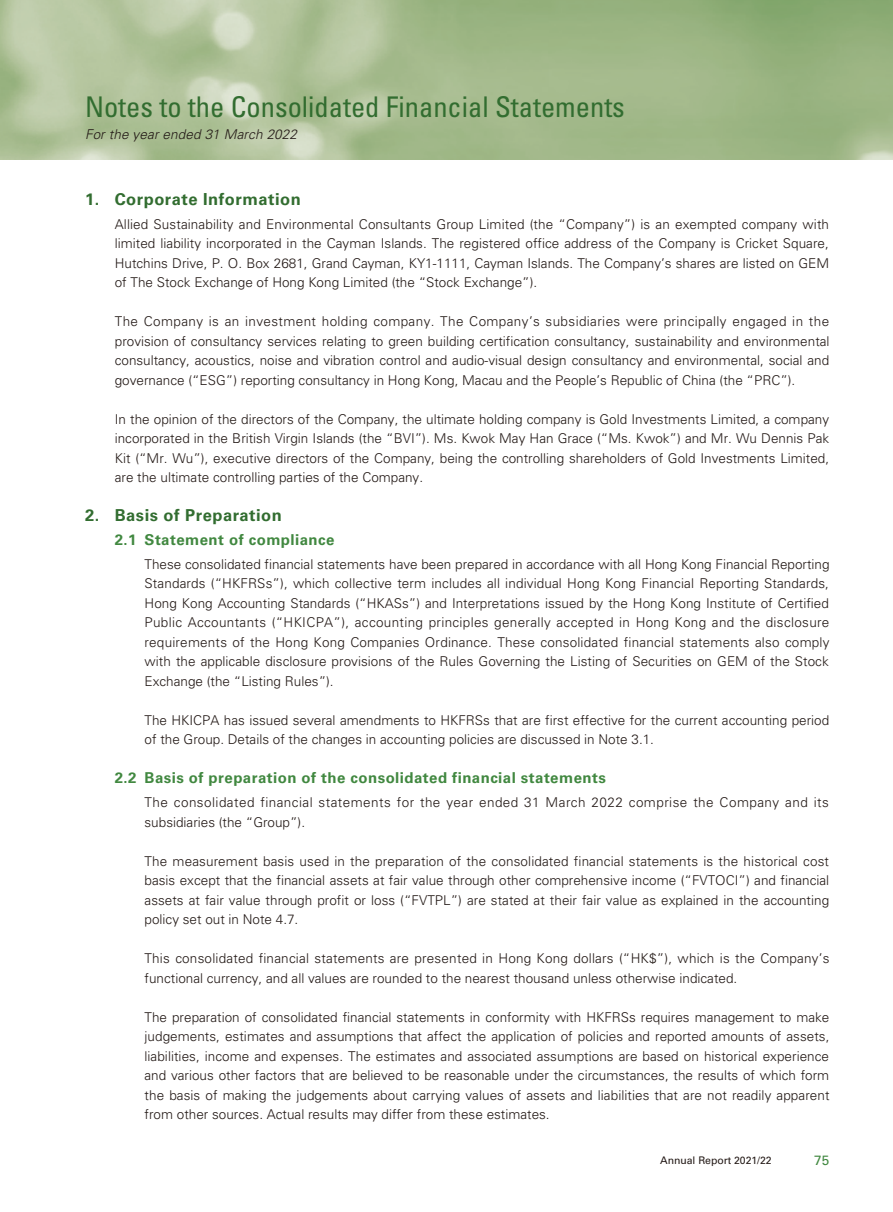
<style>
.page{position:relative;width:893px;height:1212px;background:#fff}
.page>*{position:absolute;margin:0;border:0;box-sizing:border-box;transform-origin:0 0}
.t1{font:condensed 28.5px "Univers LT Std";color:#326d30}
.t2{font:700 16.5px "Univers LT Std";letter-spacing:.03em;color:#326d30}
.t3{font:700 15px "Univers LT Std";letter-spacing:.03em;color:#418840}
.t4{font:300 13.5px/19.5px "Univers LT Std";color:#231916;text-align:justify}
.t5{font:300 13.5px/19.5px "Univers LT Std";letter-spacing:.035em;color:#231916}
.t6{font:italic 300 13.5px "Univers LT Std";letter-spacing:.01em;color:#231916}
.t7{font:13.5px "Univers LT Std";color:#418840}
.t8{font:10.5px "Univers LT Std";letter-spacing:-.005em;color:#231916}
</style>
<div class="page">
<h1 class="t1" style="left:85px;top:89px;width:541px">Notes to the Consolidated Financial Statements</h1>
<p class="t6" style="left:85px;top:126px;width:214px">For the year ended 31 March 2022</p>
<p class="t2" style="left:85px;top:190px;width:217px">1. Corporate Information</p>
<p class="t4" style="left:115px;top:214px;width:716px">Allied Sustainability and Environmental Consultants Group Limited (the “Company”) is an exempted company with limited liability incorporated in the Cayman Islands. The registered office address of the Company is Cricket Square, Hutchins Drive, P. O. Box 2681, Grand Cayman, KY1-1111, Cayman Islands. The Company’s shares are listed on GEM of The Stock Exchange of Hong Kong Limited (the “Stock Exchange”).</p>
<p class="t4" style="left:115px;top:312px;width:716px">The Company is an investment holding company. The Company’s subsidiaries were principally engaged in the provision of consultancy services relating to green building certification consultancy, sustainability and environmental consultancy, acoustics, noise and vibration control and audio-visual design consultancy and environmental, social and governance (“ESG”) reporting consultancy in Hong Kong, Macau and the People’s Republic of China (the “PRC”).</p>
<p class="t4" style="left:115px;top:409px;width:716px">In the opinion of the directors of the Company, the ultimate holding company is Gold Investments Limited, a company incorporated in the British Virgin Islands (the “BVI”). Ms. Kwok May Han Grace (“Ms. Kwok”) and Mr. Wu Dennis Pak Kit (“Mr. Wu”), executive directors of the Company, being the controlling shareholders of Gold Investments Limited, are the ultimate controlling parties of the Company.</p>
<p class="t2" style="left:85px;top:506px;width:198px">2. Basis of Preparation</p>
<p class="t3" style="left:115px;top:531px;width:221px">2.1 Statement of compliance</p>
<p class="t4" style="left:145px;top:554px;width:686px">These consolidated financial statements have been prepared in accordance with all Hong Kong Financial Reporting Standards (“HKFRSs”), which collective term includes all individual Hong Kong Financial Reporting Standards, Hong Kong Accounting Standards (“HKASs”) and Interpretations issued by the Hong Kong Institute of Certified Public Accountants (“HKICPA”), accounting principles generally accepted in Hong Kong and the disclosure requirements of the Hong Kong Companies Ordinance. These consolidated financial statements also comply with the applicable disclosure provisions of the Rules Governing the Listing of Securities on GEM of the Stock Exchange (the “Listing Rules”).</p>
<p class="t4" style="left:145px;top:710px;width:686px">The HKICPA has issued several amendments to HKFRSs that are first effective for the current accounting period of the Group. Details of the changes in accounting policies are discussed in Note 3.1.</p>
<p class="t3" style="left:115px;top:769px;width:493px">2.2 Basis of preparation of the consolidated financial statements</p>
<p class="t5" style="left:145px;top:793px;width:686px">The consolidated financial statements for the year ended 31 March 2022 comprise the Company and its subsidiaries (the “Group”).</p>
<p class="t4" style="left:145px;top:851px;width:686px">The measurement basis used in the preparation of the consolidated financial statements is the historical cost basis except that the financial assets at fair value through other comprehensive income (“FVTOCI”) and financial assets at fair value through profit or loss (“FVTPL”) are stated at their fair value as explained in the accounting policy set out in Note 4.7.</p>
<p class="t4" style="left:145px;top:948px;width:686px">This consolidated financial statements are presented in Hong Kong dollars (“HK$”), which is the Company’s functional currency, and all values are rounded to the nearest thousand unless otherwise indicated.</p>
<p class="t4" style="left:145px;top:1007px;width:686px">The preparation of consolidated financial statements in conformity with HKFRSs requires management to make judgements, estimates and assumptions that affect the application of policies and reported amounts of assets, liabilities, income and expenses. The estimates and associated assumptions are based on historical experience and various other factors that are believed to be reasonable under the circumstances, the results of which form the basis of making the judgements about carrying values of assets and liabilities that are not readily apparent from other sources. Actual results may differ from these estimates.</p>
<p class="t8" style="left:660px;top:1154px;width:113px">Annual Report 2021/22</p>
<p class="t7" style="left:814px;top:1152px;width:17px">75</p>
</div>
